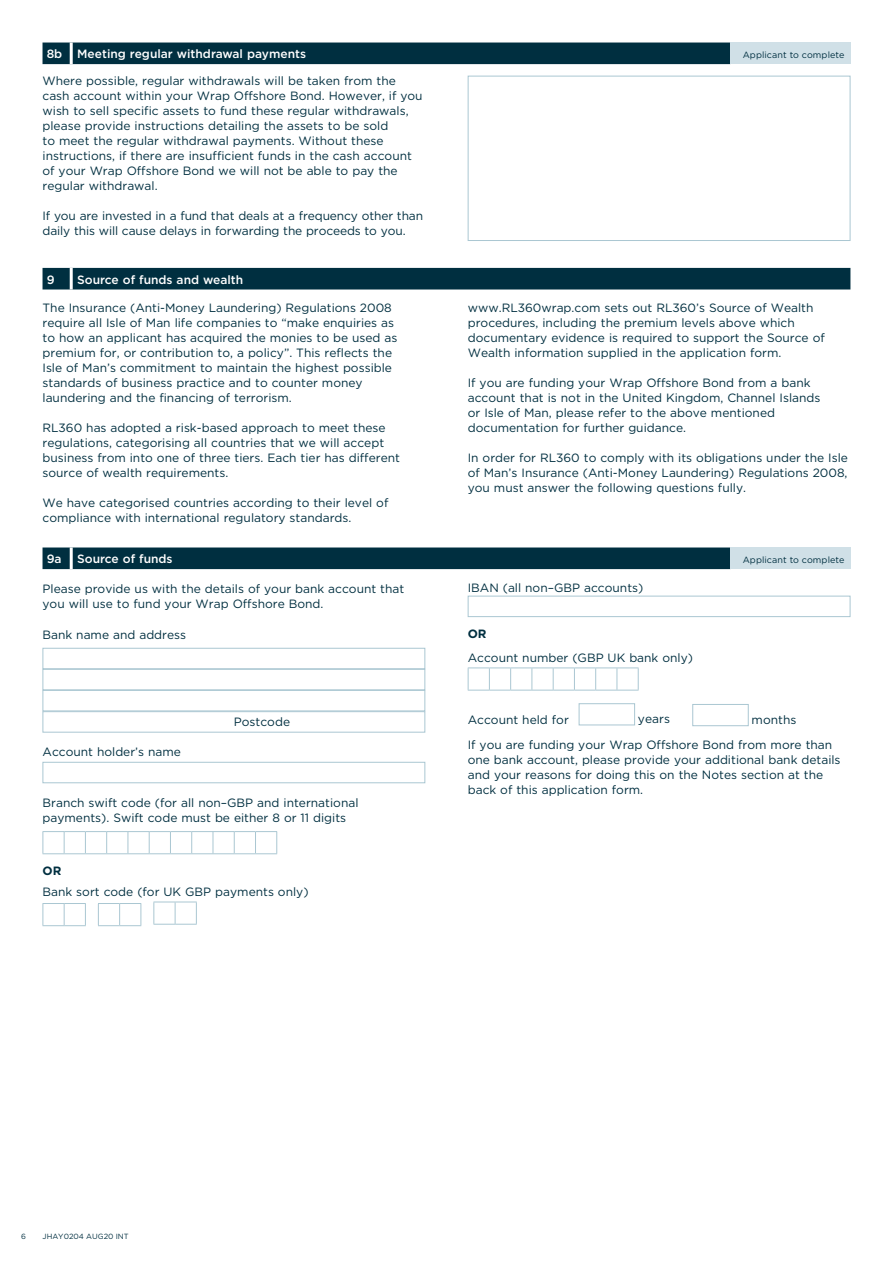
<style>
.page{position:relative;width:893px;height:1263px;background:#fff}
.page>*{position:absolute;margin:0;border:0;box-sizing:border-box;transform-origin:0 0}
.t1{font:12px/15px "Gotham";color:#002f40}
.t2{font:500 12px "Gotham";color:#fff}
.t3{font:700 12px "Gotham";color:#002f40}
.t4{font:9px "Gotham";letter-spacing:.01em;color:#002f40}
.t5{font:7.5px "Gotham";color:#002f40}
</style>
<div class="page">
<div style="left:43px;top:43px;width:687px;height:21px;background:#002f40"></div>
<div style="left:730px;top:43px;width:120px;height:21px;background:#d0e0e7"></div>
<hr style="left:70px;top:43px;width:3px;height:21px;background:#fff">
<div style="left:468px;top:76px;width:382px;height:165px;background:#fff;border:1px solid #aac7d2"></div>
<div style="left:43px;top:268px;width:807px;height:21px;background:#002f40"></div>
<hr style="left:70px;top:268px;width:3px;height:21px;background:#fff">
<div style="left:43px;top:547px;width:687px;height:22px;background:#002f40"></div>
<div style="left:730px;top:547px;width:120px;height:22px;background:#d0e0e7"></div>
<hr style="left:70px;top:547px;width:3px;height:22px;background:#fff">
<div style="left:43px;top:648px;width:382px;height:21px;background:#fff;border:1px solid #aac7d2"></div>
<div style="left:43px;top:669px;width:382px;height:21px;background:#fff;border:1px solid #aac7d2"></div>
<div style="left:43px;top:690px;width:382px;height:21px;background:#fff;border:1px solid #aac7d2"></div>
<div style="left:43px;top:711px;width:382px;height:21px;background:#fff;border:1px solid #aac7d2"></div>
<svg style="left:153px;top:902px;width:44px;height:23px"></svg>
<svg style="left:98px;top:903px;width:44px;height:23px"></svg>
<svg style="left:43px;top:903px;width:43px;height:23px"></svg>
<svg style="left:468px;top:667px;width:171px;height:24px"></svg>
<div style="left:43px;top:762px;width:382px;height:21px;background:#fff;border:1px solid #aac7d2"></div>
<div style="left:468px;top:596px;width:382px;height:21px;background:#fff;border:1px solid #aac7d2"></div>
<div style="left:579px;top:703px;width:56px;height:22px;background:#fff;border:1px solid #aac7d2"></div>
<div style="left:692px;top:704px;width:57px;height:22px;background:#fff;border:1px solid #aac7d2"></div>
<svg style="left:43px;top:831px;width:234px;height:23px"></svg>
<p class="t2" style="left:47px;top:46px;width:261px">8b Meeting regular withdrawal payments</p>
<p class="t4" style="left:743px;top:49px;width:103px">Applicant to complete</p>
<p class="t1" style="left:43px;top:73px;width:382px">Where possible, regular withdrawals will be taken from the cash account within your Wrap Offshore Bond. However, if you wish to sell specific assets to fund these regular withdrawals, please provide instructions detailing the assets to be sold<br>to meet the regular withdrawal payments. Without these instructions, if there are insufficient funds in the cash account of your Wrap Offshore Bond we will not be able to pay the regular withdrawal.</p>
<p class="t1" style="left:43px;top:208px;width:382px">If you are invested in a fund that deals at a frequency other than daily this will cause delays in forwarding the proceeds to you.</p>
<p class="t2" style="left:47px;top:271px;width:9px">9</p>
<p class="t2" style="left:77px;top:271px;width:168px">Source of funds and wealth</p>
<p class="t1" style="left:43px;top:300px;width:356px">The Insurance (Anti-Money Laundering) Regulations 2008 require all Isle of Man life companies to “make enquiries as to how an applicant has acquired the monies to be used as premium for, or contribution to, a policy”. This reflects the Isle of Man’s commitment to maintain the highest possible standards of business practice and to counter money laundering and the financing of terrorism.</p>
<p class="t1" style="left:43px;top:420px;width:359px">RL360 has adopted a risk-based approach to meet these regulations, categorising all countries that we will accept business from into one of three tiers. Each tier has different source of wealth requirements.</p>
<p class="t1" style="left:43px;top:495px;width:347px">We have categorised countries according to their level of compliance with international regulatory standards.</p>
<p class="t1" style="left:468px;top:300px;width:359px">www.RL360wrap.com sets out RL360’s Source of Wealth procedures, including the premium levels above which documentary evidence is required to support the Source of Wealth information supplied in the application form.</p>
<p class="t1" style="left:468px;top:375px;width:354px">If you are funding your Wrap Offshore Bond from a bank account that is not in the United Kingdom, Channel Islands or Isle of Man, please refer to the above mentioned documentation for further guidance.</p>
<p class="t1" style="left:468px;top:450px;width:382px;text-align:justify">In order for RL360 to comply with its obligations under the Isle of Man’s Insurance (Anti-Money Laundering) Regulations 2008, you must answer the following questions fully.</p>
<p class="t2" style="left:47px;top:551px;width:16px">9a</p>
<p class="t2" style="left:77px;top:551px;width:97px">Source of funds</p>
<p class="t4" style="left:743px;top:554px;width:103px">Applicant to complete</p>
<p class="t1" style="left:43px;top:581px;width:363px">Please provide us with the details of your bank account that you will use to fund your Wrap Offshore Bond.</p>
<p class="t1" style="left:43px;top:627px;width:145px">Bank name and address</p>
<p class="t1" style="left:468px;top:580px;width:177px">IBAN (all non–GBP accounts)</p>
<p class="t3" style="left:468px;top:625px;width:20px">OR</p>
<p class="t1" style="left:43px;top:744px;width:140px">Account holder’s name</p>
<p class="t1" style="left:234px;top:714px;width:58px">Postcode</p>
<p class="t1" style="left:43px;top:795px;width:317px">Branch swift code (for all non–GBP and international payments). Swift code must be either 8 or 11 digits</p>
<p class="t3" style="left:43px;top:862px;width:20px">OR</p>
<p class="t1" style="left:43px;top:884px;width:268px">Bank sort code (for UK GBP payments only)</p>
<p class="t1" style="left:468px;top:650px;width:227px">Account number (GBP UK bank only)</p>
<p class="t1" style="left:468px;top:712px;width:103px">Account held for</p>
<p class="t1" style="left:638px;top:711px;width:33px">years</p>
<p class="t1" style="left:752px;top:711px;width:46px">months</p>
<p class="t1" style="left:468px;top:737px;width:374px">If you are funding your Wrap Offshore Bond from more than one bank account, please provide your additional bank details and your reasons for doing this on the Notes section at the back of this application form.</p>
<p class="t5" style="left:21px;top:1232px;width:6px">6</p>
<p class="t5" style="left:43px;top:1232px;width:88px">JHAY0204 AUG20 INT</p>
</div>
